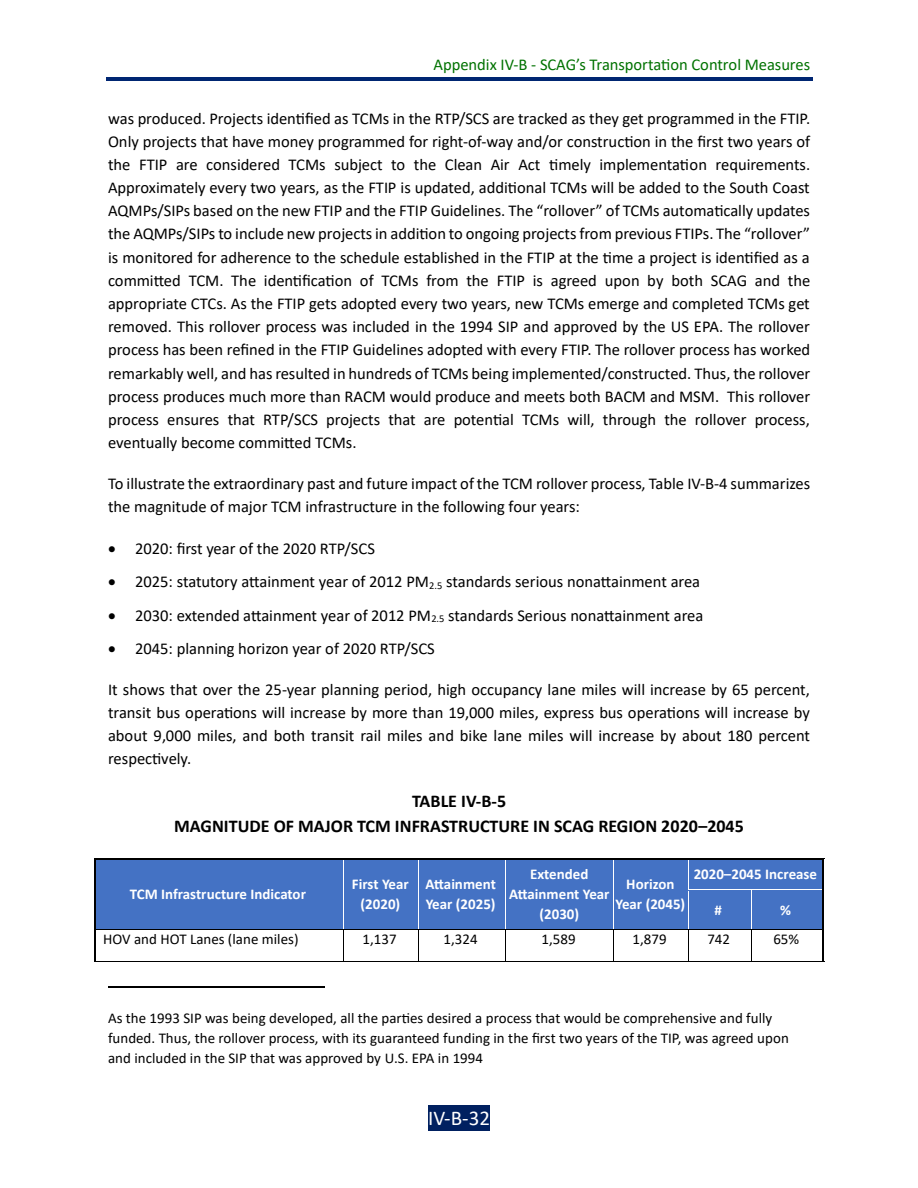
<style>
.page{position:relative;width:918px;height:1188px;background:#fff}
.page>*{position:absolute;margin:0;border:0;box-sizing:border-box;transform-origin:0 0}
.t1{font:21px "Calibri";color:#fff}
.t2{font:700 18px/25.2px "Calibri";color:#000;text-align:center}
.t3{font:16.5px/23.1px "Calibri";color:#000;text-align:justify}
.t4{font:16.5px "Calibri";color:#007200}
.t5{font:15px/19.6px "Calibri";color:#000}
.t6{font:700 15px/19.8px "Calibri";color:#fff;text-align:center}
</style>
<div class="page">
<hr style="left:106px;top:77px;width:706px;height:3px;background:#002672">
<div style="left:469px;top:1105px;width:21px;height:26px;background:#002060"></div>
<div style="left:428px;top:1105px;width:41px;height:26px;background:#002060"></div>
<div style="left:96px;top:861px;width:247px;height:68px;background:#4472c4"></div>
<div style="left:344px;top:861px;width:74px;height:68px;background:#4472c4"></div>
<div style="left:418px;top:861px;width:87px;height:68px;background:#4472c4"></div>
<div style="left:506px;top:861px;width:107px;height:68px;background:#4472c4"></div>
<div style="left:614px;top:861px;width:74px;height:68px;background:#4472c4"></div>
<div style="left:688px;top:861px;width:134px;height:28px;background:#4472c4"></div>
<hr style="left:96px;top:858px;width:248px;height:1px;background:#000">
<hr style="left:96px;top:860px;width:248px;height:1px;background:#4472c4">
<hr style="left:346px;top:858px;width:72px;height:1px;background:#000">
<hr style="left:346px;top:860px;width:72px;height:1px;background:#4472c4">
<hr style="left:420px;top:858px;width:86px;height:1px;background:#000">
<hr style="left:420px;top:860px;width:86px;height:1px;background:#4472c4">
<hr style="left:508px;top:858px;width:106px;height:1px;background:#000">
<hr style="left:508px;top:860px;width:106px;height:1px;background:#4472c4">
<hr style="left:616px;top:858px;width:72px;height:1px;background:#000">
<hr style="left:616px;top:860px;width:72px;height:1px;background:#4472c4">
<hr style="left:690px;top:858px;width:132px;height:1px;background:#000">
<hr style="left:690px;top:860px;width:132px;height:1px;background:#4472c4">
<div style="left:688px;top:892px;width:63px;height:37px;background:#4472c4"></div>
<div style="left:752px;top:892px;width:70px;height:37px;background:#4472c4"></div>
<svg style="left:94px;top:858px;width:2px;height:34px"></svg>
<svg style="left:418px;top:858px;width:2px;height:34px"></svg>
<svg style="left:688px;top:858px;width:2px;height:31px"></svg>
<hr style="left:688px;top:890px;width:63px;height:2px;background:#4472c4">
<hr style="left:752px;top:890px;width:70px;height:2px;background:#4472c4">
<svg style="left:822px;top:858px;width:2px;height:34px"></svg>
<hr style="left:95px;top:892px;width:1px;height:37px;background:#000">
<hr style="left:94px;top:892px;width:1px;height:37px;background:#000">
<hr style="left:344px;top:892px;width:1px;height:37px;background:#fff">
<hr style="left:418px;top:892px;width:1px;height:37px;background:#fff">
<hr style="left:506px;top:892px;width:1px;height:37px;background:#fff">
<hr style="left:614px;top:892px;width:1px;height:37px;background:#fff">
<hr style="left:688px;top:892px;width:1px;height:37px;background:#fff">
<hr style="left:823px;top:892px;width:1px;height:37px;background:#000">
<hr style="left:822px;top:892px;width:1px;height:37px;background:#000">
<hr style="left:96px;top:929px;width:248px;height:1px;background:#000">
<hr style="left:344px;top:929px;width:74px;height:1px;background:#000">
<hr style="left:418px;top:929px;width:88px;height:1px;background:#000">
<hr style="left:506px;top:929px;width:108px;height:1px;background:#000">
<hr style="left:614px;top:929px;width:74px;height:1px;background:#000">
<hr style="left:688px;top:929px;width:63px;height:1px;background:#000">
<hr style="left:752px;top:929px;width:70px;height:1px;background:#000">
<hr style="left:95px;top:929px;width:1px;height:32px;background:#000">
<hr style="left:94px;top:929px;width:1px;height:32px;background:#000">
<hr style="left:94px;top:961px;width:250px;height:1px;background:#000">
<hr style="left:344px;top:929px;width:1px;height:32px;background:#000">
<hr style="left:344px;top:961px;width:74px;height:1px;background:#000">
<hr style="left:418px;top:929px;width:1px;height:32px;background:#000">
<hr style="left:418px;top:961px;width:88px;height:1px;background:#000">
<hr style="left:506px;top:929px;width:1px;height:32px;background:#000">
<hr style="left:506px;top:961px;width:108px;height:1px;background:#000">
<hr style="left:614px;top:929px;width:1px;height:32px;background:#000">
<hr style="left:614px;top:961px;width:74px;height:1px;background:#000">
<hr style="left:688px;top:929px;width:1px;height:32px;background:#000">
<hr style="left:688px;top:961px;width:63px;height:1px;background:#000">
<hr style="left:751px;top:929px;width:1px;height:32px;background:#000">
<hr style="left:752px;top:961px;width:70px;height:1px;background:#000">
<hr style="left:823px;top:929px;width:1px;height:32px;background:#000">
<hr style="left:822px;top:929px;width:1px;height:32px;background:#000">
<hr style="left:108px;top:987px;width:216px;height:1px;background:#000">
<p class="t4" style="left:434px;top:57px;width:378px">Appendix IV-B - SCAG’s Transportation Control Measures</p>
<p class="t3" style="left:108px;top:108px;width:704px">was produced. Projects identified as TCMs in the RTP/SCS are tracked as they get programmed in the FTIP.<br>Only projects that have money programmed for right-of-way and/or construction in the first two years of the FTIP are considered TCMs subject to the Clean Air Act timely implementation requirements.<br>Approximately every two years, as the FTIP is updated, additional TCMs will be added to the South Coast AQMPs/SIPs based on the new FTIP and the FTIP Guidelines. The “rollover” of TCMs automatically updates the AQMPs/SIPs to include new projects in addition to ongoing projects from previous FTIPs. The “rollover” is monitored for adherence to the schedule established in the FTIP at the time a project is identified as a committed TCM. The identification of TCMs from the FTIP is agreed upon by both SCAG and the appropriate CTCs. As the FTIP gets adopted every two years, new TCMs emerge and completed TCMs get removed. This rollover process was included in the 1994 SIP and approved by the US EPA. The rollover process has been refined in the FTIP Guidelines adopted with every FTIP. The rollover process has worked remarkably well, and has resulted in hundreds of TCMs being implemented/constructed. Thus, the rollover process produces much more than RACM would produce and meets both BACM and MSM. This rollover process ensures that RTP/SCS projects that are potential TCMs will, through the rollover process, eventually become committed TCMs.</p>
<p class="t3" style="left:108px;top:473px;width:704px">To illustrate the extraordinary past and future impact of the TCM rollover process, Table IV-B-4 summarizes the magnitude of major TCM infrastructure in the following four years:</p>
<p class="t3" style="left:108px;top:539px;width:268px">• 2020: first year of the 2020 RTP/SCS</p>
<p class="t3" style="left:108px;top:572px;width:594px">• 2025: statutory attainment year of 2012 PM<sub>2.5</sub> standards serious nonattainment area</p>
<p class="t3" style="left:108px;top:605px;width:597px">• 2030: extended attainment year of 2012 PM<sub>2.5</sub> standards Serious nonattainment area</p>
<p class="t3" style="left:108px;top:638px;width:328px">• 2045: planning horizon year of 2020 RTP/SCS</p>
<p class="t3" style="left:108px;top:679px;width:704px">It shows that over the 25-year planning period, high occupancy lane miles will increase by 65 percent, transit bus operations will increase by more than 19,000 miles, express bus operations will increase by about 9,000 miles, and both transit rail miles and bike lane miles will increase by about 180 percent respectively.</p>
<p class="t2" style="left:174px;top:790px;width:571px">TABLE IV-B-5<br>MAGNITUDE OF MAJOR TCM INFRASTRUCTURE IN SCAG REGION 2020–2045</p>
<p class="t6" style="left:130px;top:886px;width:178px">TCM Infrastructure Indicator</p>
<p class="t6" style="left:352px;top:876px;width:58px">First Year (2020)</p>
<p class="t6" style="left:426px;top:876px;width:72px;text-align:left">Attainment<br>Year (2025)</p>
<p class="t6" style="left:509px;top:866px;width:102px">Extended<br>Attainment Year (2030)</p>
<p class="t6" style="left:616px;top:876px;width:71px">Horizon<br>Year (2045)</p>
<p class="t6" style="left:694px;top:866px;width:125px">2020–2045 Increase</p>
<p class="t6" style="left:714px;top:901px;width:9px">#</p>
<p class="t6" style="left:780px;top:901px;width:12px">%</p>
<p class="t5" style="left:103px;top:930px;width:197px">HOV and HOT Lanes (lane miles)</p>
<p class="t5" style="left:363px;top:930px;width:36px">1,137</p>
<p class="t5" style="left:444px;top:930px;width:36px">1,324</p>
<p class="t5" style="left:542px;top:930px;width:36px">1,589</p>
<p class="t5" style="left:633px;top:930px;width:36px">1,879</p>
<p class="t5" style="left:707px;top:930px;width:24px">742</p>
<p class="t5" style="left:773px;top:930px;width:27px">65%</p>
<p class="t5" style="left:108px;top:1010px;width:682px">As the 1993 SIP was being developed, all the parties desired a process that would be comprehensive and fully funded. Thus, the rollover process, with its guaranteed funding in the first two years of the TIP, was agreed upon and included in the SIP that was approved by U.S. EPA in 1994</p>
<p class="t1" style="left:428px;top:1110px;width:63px">IV-B-32</p>
</div>
